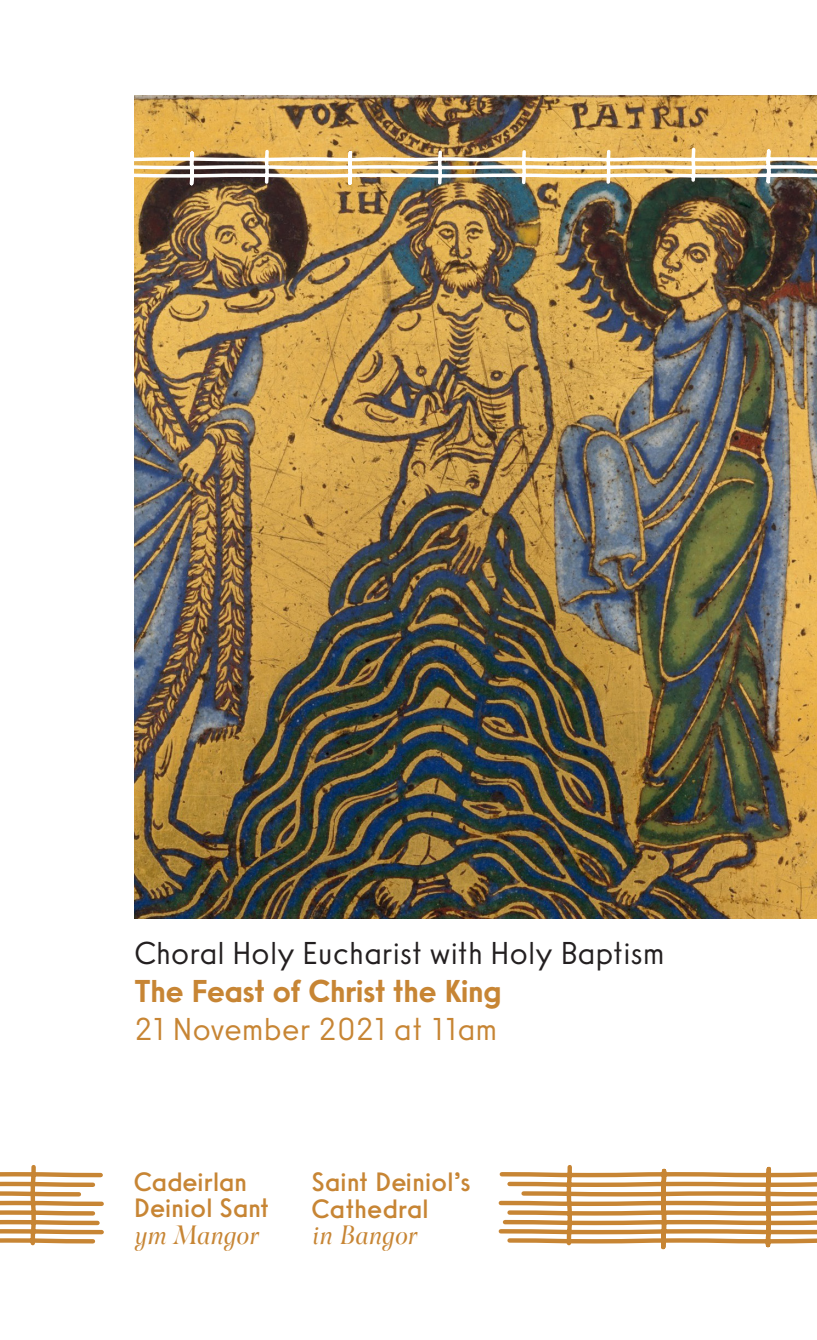
<style>
.page{position:relative;width:817px;height:1340px;background:#fff}
.page>*{position:absolute;margin:0;border:0;box-sizing:border-box;transform-origin:0 0}
.t1{font:500 31.5px/37.8px "Sawton Circular";color:#c78534}
.t2{font:100 31.5px "Sawton Circular";letter-spacing:-.005em;color:#231f20}
.t3{font:26.55px/26.6px "Sawton Circular";letter-spacing:.01em;color:#c78534}
.t4{font:italic 26.55px "Scilla";letter-spacing:.01em;color:#c78534}
.s1{font-weight:100}
</style>
<div class="page">
<svg style="left:0;top:1165px;width:816px;height:85px"></svg>
<img style="left:134px;top:96px;width:682px;height:822px">
<img style="left:134px;top:146px;width:682px;height:42px">
<p class="t2" style="left:134px;top:934px;width:532px">Choral Holy Eucharist with Holy Baptism</p>
<p class="t1" style="left:134px;top:972px;width:369px">The Feast of Christ the King<br><span class="s1">21 November 2021 at 11am</span></p>
<p class="t3" style="left:134px;top:1168px;width:137px">Cadeirlan<br>Deiniol Sant</p>
<p class="t4" style="left:134px;top:1218px;width:126px">ym Mangor</p>
<p class="t3" style="left:311px;top:1168px;width:160px">Saint Deiniol’s<br>Cathedral</p>
<p class="t4" style="left:311px;top:1218px;width:106px">in Bangor</p>
</div>
